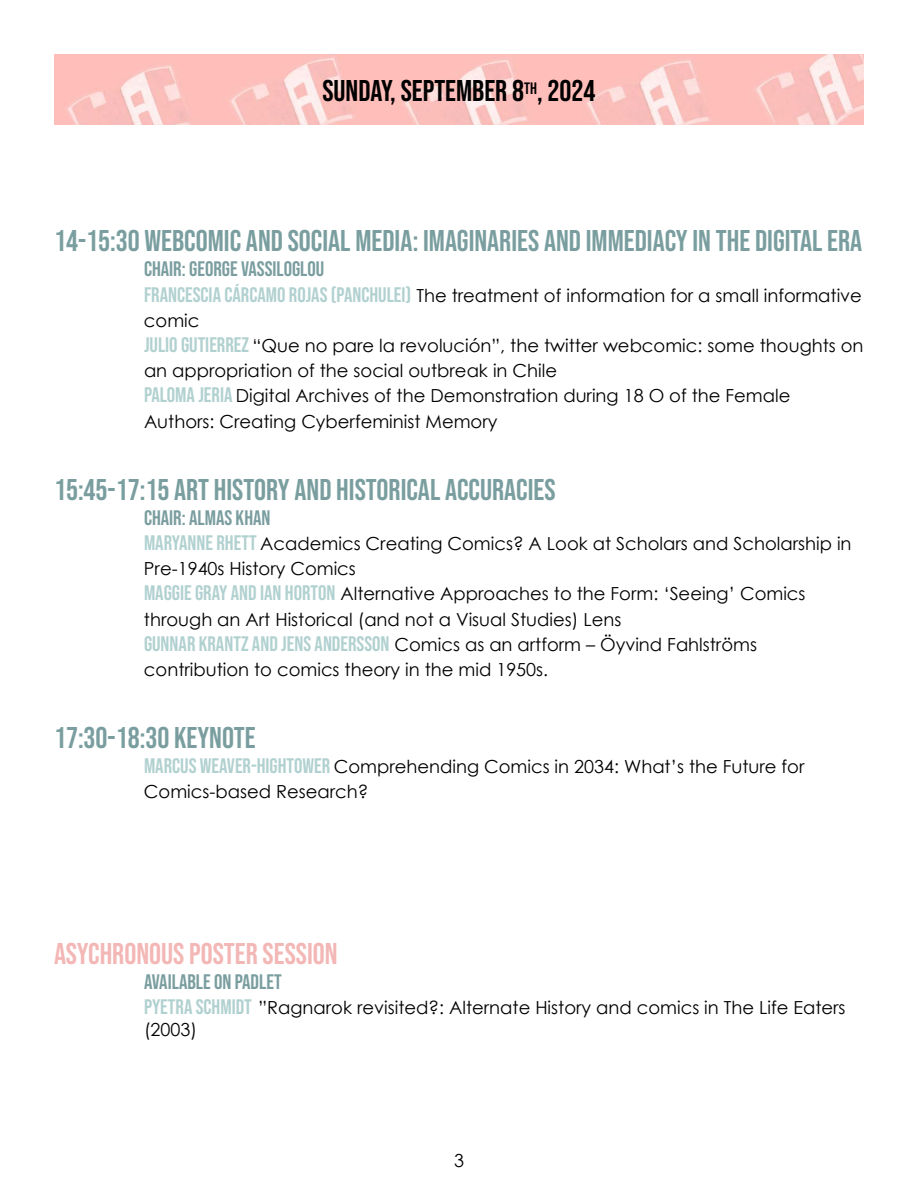
<style>
.page{position:relative;width:918px;height:1188px;background:#fff}
.page>*{position:absolute;margin:0;border:0;box-sizing:border-box;transform-origin:0 0}
.t1{font:30px "Bebas Neue";color:#7a9e9f}
.t2{font:30px "Bebas Neue";color:#000}
.t3{font:30px "Bebas Neue";color:#f3b7b6}
.t4{font:21px "Bebas Neue";color:#7a9d9f}
.t5{font:18px/25.2px "Century Gothic";color:#000}
.s1{font-family:"Bebas Neue";font-size:21px;color:#b1d1d0}
</style>
<div class="page">
<img style="left:54px;top:54px;width:810px;height:71px">
<h1 class="t2" style="left:322px;top:74px;width:275px">SUNDAY, SEPTEMBER 8<sup>TH</sup>, 2024</h1>
<h1 class="t1" style="left:54px;top:224px;width:810px">14-15:30 WEBCOMIC AND SOCIAL MEDIA: IMAGINARIES AND IMMEDIACY IN THE DIGITAL ERA</h1>
<p class="t4" style="left:144px;top:257px;width:182px">CHAIR: GEORGE VASSILOGLOU</p>
<p class="t5" style="left:144px;top:282px;width:721px"><span class="s1">FRANCESCIA CÁRCAMO ROJAS (PANCHULEI)</span> The treatment of information for a small informative comic<br><span class="s1">JULIO GUTIERREZ</span> “Que no pare la revolución”, the twitter webcomic: some thoughts on an appropriation of the social outbreak in Chile<br><span class="s1">PALOMA JERIA</span> Digital Archives of the Demonstration during 18 O of the Female Authors: Creating Cyberfeminist Memory</p>
<h1 class="t1" style="left:54px;top:472px;width:503px">15:45-17:15 ART HISTORY AND HISTORICAL ACCURACIES</h1>
<p class="t4" style="left:144px;top:506px;width:128px">CHAIR: ALMAS KHAN</p>
<p class="t5" style="left:144px;top:531px;width:709px"><span class="s1">MARYANNE RHETT</span> Academics Creating Comics? A Look at Scholars and Scholarship in Pre-1940s History Comics<br><span class="s1">MAGGIE GRAY AND IAN HORTON</span> Alternative Approaches to the Form: ‘Seeing’ Comics through an Art Historical (and not a Visual Studies) Lens<br><span class="s1">GUNNAR KRANTZ AND JENS ANDERSSON</span> Comics as an artform – Öyvind Fahlströms contribution to comics theory in the mid 1950s.</p>
<h1 class="t1" style="left:54px;top:721px;width:203px">17:30-18:30 KEYNOTE</h1>
<p class="t5" style="left:144px;top:754px;width:662px"><span class="s1">MARCUS WEAVER-HIGHTOWER</span> Comprehending Comics in 2034: What’s the Future for<br>Comics-based Research?</p>
<h1 class="t3" style="left:54px;top:937px;width:285px">ASYCHRONOUS POSTER SESSION</h1>
<p class="t4" style="left:144px;top:970px;width:139px">AVAILABLE ON PADLET</p>
<p class="t5" style="left:144px;top:997px;width:703px;line-height:21.6px"><span class="s1">PYETRA SCHMIDT</span> ”Ragnarok revisited?: Alternate History and comics in The Life Eaters (2003)</p>
<p class="t5" style="left:454px;top:1147px;width:11px">3</p>
</div>
